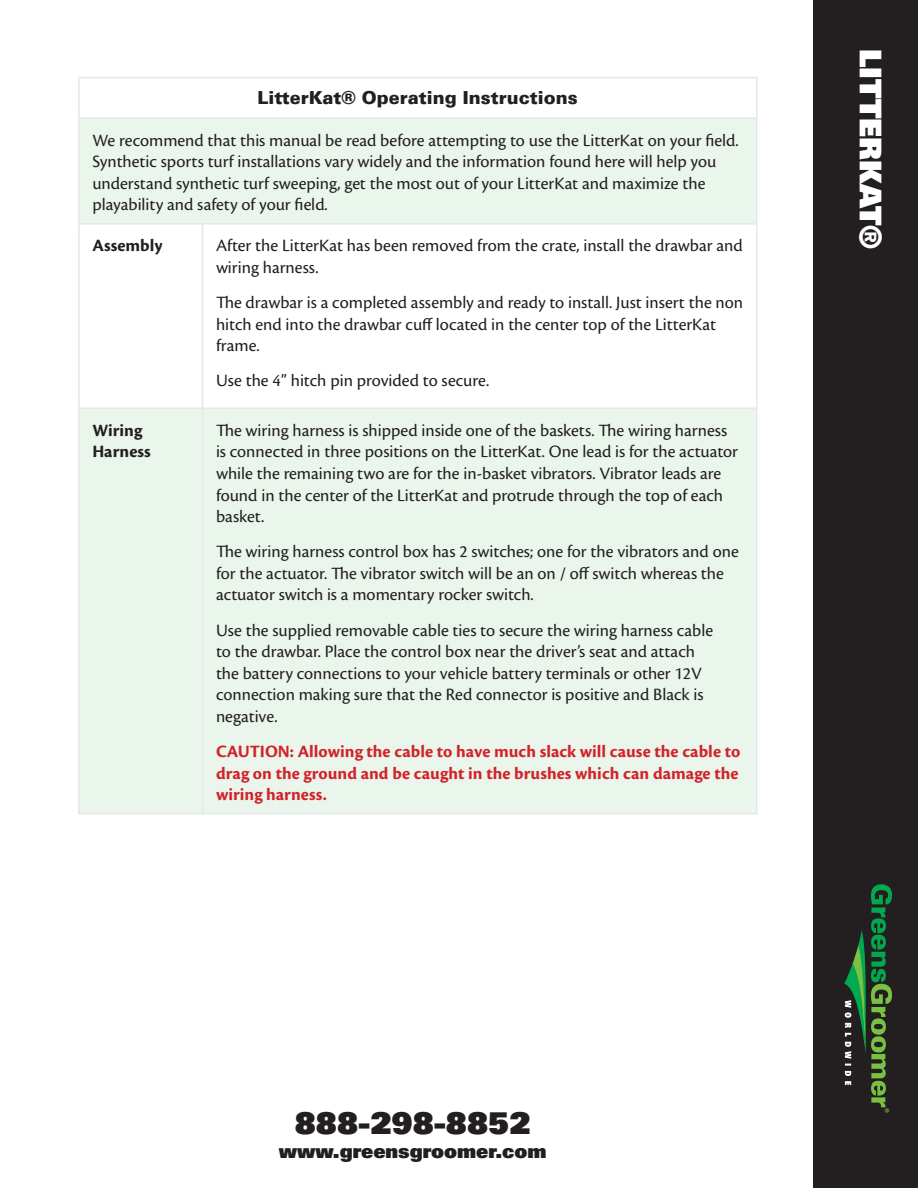
<style>
.page{position:relative;width:918px;height:1188px;background:#fff}
.page>*{position:absolute;margin:0;border:0;box-sizing:border-box;transform-origin:0 0}
.t1{font:30px "Univers LT Std X Black";color:#231f20}
.t2{font:30px "Univers LT Std X Black";color:#fff}
.t3{font:19.5px "Univers LT Std X Black";color:#231f20}
.t4{font:18px/21.6px "Cronos Pro";color:#231f20}
.t5{font:700 18px/21.6px "Cronos Pro";letter-spacing:.005em;color:#d1232a;text-align:justify}
.t6{font:900 18px "Univers LT";color:#231f20}
.t7{font:700 18px "Cronos Pro";color:#231f20}
</style>
<div class="page">
<div style="left:814px;top:0;width:104px;height:1188px;background:#231f20"></div>
<svg style="left:844px;top:884px;width:48px;height:229px"></svg>
<svg style="left:80px;top:119px;width:676px;height:694px;fill:#eaf5ec"></svg>
<hr style="left:78px;top:77px;width:125px;height:1px;background:#e6e7e9">
<hr style="left:78px;top:78px;width:2px;height:39px;background:#e6e7e9">
<hr style="left:202px;top:77px;width:556px;height:1px;background:#e6e7e9">
<hr style="left:756px;top:78px;width:2px;height:39px;background:#e6e7e9">
<hr style="left:78px;top:117px;width:125px;height:2px;background:#e6e7e9">
<hr style="left:202px;top:117px;width:556px;height:2px;background:#e6e7e9">
<hr style="left:78px;top:119px;width:2px;height:104px;background:#e6e7e9">
<hr style="left:756px;top:119px;width:2px;height:104px;background:#e6e7e9">
<hr style="left:78px;top:223px;width:125px;height:2px;background:#e6e7e9">
<hr style="left:78px;top:225px;width:2px;height:182px;background:#e6e7e9">
<hr style="left:202px;top:223px;width:556px;height:2px;background:#e6e7e9">
<hr style="left:202px;top:225px;width:1px;height:182px;background:#e6e7e9">
<hr style="left:756px;top:225px;width:2px;height:182px;background:#e6e7e9">
<hr style="left:78px;top:407px;width:125px;height:2px;background:#e6e7e9">
<hr style="left:78px;top:409px;width:2px;height:404px;background:#e6e7e9">
<hr style="left:202px;top:407px;width:556px;height:2px;background:#e6e7e9">
<hr style="left:202px;top:409px;width:1px;height:404px;background:#e6e7e9">
<hr style="left:756px;top:409px;width:2px;height:404px;background:#e6e7e9">
<hr style="left:78px;top:813px;width:125px;height:2px;background:#e6e7e9">
<hr style="left:202px;top:813px;width:556px;height:2px;background:#e6e7e9">
<p class="t6" style="left:258px;top:86px;width:322px">LitterKat® Operating Instructions</p>
<p class="t4" style="left:92px;top:129px;width:648px">We recommend that this manual be read before attempting to use the LitterKat on your field.</p>
<p class="t4" style="left:92px;top:151px;width:626px">Synthetic sports turf installations vary widely and the information found here will help you understand synthetic turf sweeping, get the most out of your LitterKat and maximize the playability and safety of your field.</p>
<p class="t7" style="left:92px;top:235px;width:72px">Assembly</p>
<p class="t4" style="left:216px;top:235px;width:528px">After the LitterKat has been removed from the crate, install the drawbar and wiring harness.</p>
<p class="t4" style="left:216px;top:292px;width:529px">The drawbar is a completed assembly and ready to install. Just insert the non hitch end into the drawbar cuff located in the center top of the LitterKat frame.</p>
<p class="t4" style="left:216px;top:370px;width:275px">Use the 4” hitch pin provided to secure.</p>
<p class="t7" style="left:92px;top:420px;width:51px">Wiring</p>
<p class="t7" style="left:92px;top:441px;width:60px">Harness</p>
<p class="t4" style="left:216px;top:419px;width:524px">The wiring harness is shipped inside one of the baskets. The wiring harness is connected in three positions on the LitterKat. One lead is for the actuator while the remaining two are for the in-basket vibrators. Vibrator leads are found in the center of the LitterKat and protrude through the top of each basket.</p>
<p class="t4" style="left:216px;top:541px;width:524px">The wiring harness control box has 2 switches; one for the vibrators and one for the actuator. The vibrator switch will be an on / off switch whereas the actuator switch is a momentary rocker switch.</p>
<p class="t4" style="left:216px;top:619px;width:499px">Use the supplied removable cable ties to secure the wiring harness cable to the drawbar. Place the control box near the driver’s seat and attach the battery connections to your vehicle battery terminals or other 12V connection making sure that the Red connector is positive and Black is negative.</p>
<p class="t5" style="left:216px;top:741px;width:526px">CAUTION: Allowing the cable to have much slack will cause the cable to drag on the ground and be caught in the brushes which can damage the wiring harness.</p>
<p class="t2" style="left:890px;top:49px;width:202px;rotate:90deg">LITTERKAT®</p>
<p class="t1" style="left:295px;top:1104px;width:237px">888-298-8852</p>
<p class="t3" style="left:279px;top:1138px;width:269px">www.greensgroomer.com</p>
</div>
